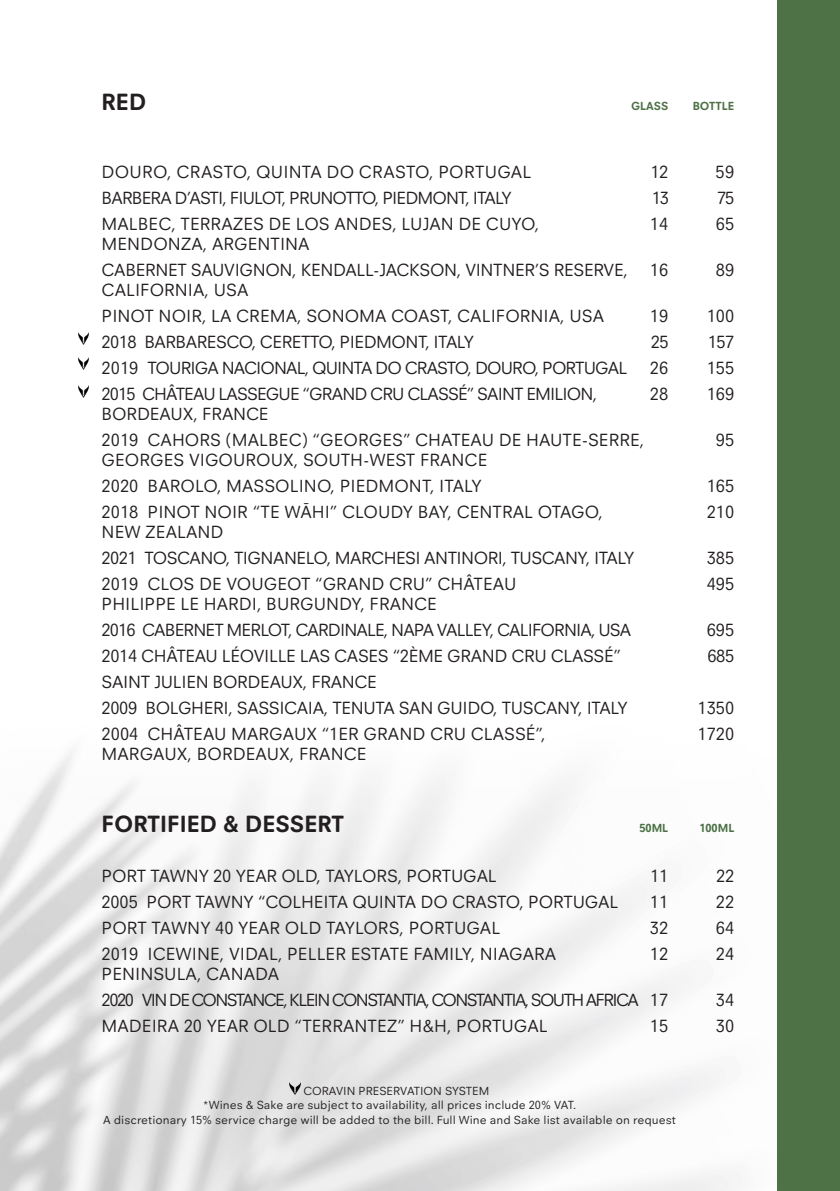
<style>
.page{position:relative;width:840px;height:1191px;background:#fff}
.page>*{position:absolute;margin:0;border:0;box-sizing:border-box;transform-origin:0 0}
.t1{font:700 24px "Neuzeit Office SR Pro";color:#231f20}
.t2{font:18px "Neuzeit Office SR Pro";letter-spacing:-.01em;color:#231f20}
.t3{font:18px "Neuzeit Office SR Pro";letter-spacing:-.05em;color:#231f20}
.t4{font:18px "Neuzeit Office SR Pro";letter-spacing:-.03em;color:#231f20}
.t5{font:18px "Neuzeit Office SR Pro";letter-spacing:-.09em;color:#231f20}
.t6{font:18px "Neuzeit Office SR Pro";letter-spacing:.01em;color:#231f20}
.t7{font:12px "Neuzeit Office SR Pro";color:#231f20}
.t8{font:700 12px "Neuzeit Office SR Pro";color:#4e7145}
.t9{font:700 12px "Neuzeit Office SR Pro";color:#4b7045}
</style>
<div class="page">
<img style="left:0;top:0;width:839px;height:1191px">
<svg style="left:289px;top:1082px;width:11px;height:12px"></svg>
<svg style="left:78px;top:357px;width:11px;height:13px"></svg>
<svg style="left:78px;top:385px;width:11px;height:12px"></svg>
<svg style="left:78px;top:332px;width:11px;height:13px"></svg>
<p class="t1" style="left:102px;top:88px;width:46px">RED</p>
<p class="t8" style="left:630px;top:99px;width:39px">GLASS</p>
<p class="t8" style="left:692px;top:99px;width:43px">BOTTLE</p>
<p class="t6" style="left:102px;top:161px;width:431px">DOURO, CRASTO, QUINTA DO CRASTO, PORTUGAL</p>
<p class="t2" style="left:650px;top:161px;width:19px">12</p>
<p class="t2" style="left:715px;top:161px;width:20px">59</p>
<p class="t3" style="left:102px;top:187px;width:411px">BARBERA D’ASTI, FIULOT, PRUNOTTO, PIEDMONT, ITALY</p>
<p class="t2" style="left:651px;top:187px;width:19px">13</p>
<p class="t2" style="left:716px;top:187px;width:19px">75</p>
<p class="t2" style="left:102px;top:213px;width:439px">MALBEC, TERRAZES DE LOS ANDES, LUJAN DE CUYO,</p>
<p class="t2" style="left:649px;top:213px;width:20px">14</p>
<p class="t2" style="left:715px;top:213px;width:20px">65</p>
<p class="t2" style="left:102px;top:233px;width:209px">MENDONZA, ARGENTINA</p>
<p class="t2" style="left:102px;top:259px;width:567px">CABERNET SAUVIGNON, KENDALL-JACKSON, VINTNER’S RESERVE, 16</p>
<p class="t2" style="left:715px;top:259px;width:20px">89</p>
<p class="t2" style="left:102px;top:279px;width:148px">CALIFORNIA, USA</p>
<p class="t2" style="left:102px;top:305px;width:503px">PINOT NOIR, LA CREMA, SONOMA COAST, CALIFORNIA, USA</p>
<p class="t2" style="left:649px;top:305px;width:20px">19</p>
<p class="t2" style="left:706px;top:305px;width:29px">100</p>
<p class="t4" style="left:102px;top:331px;width:373px">2018 BARBARESCO, CERETTO, PIEDMONT, ITALY</p>
<p class="t2" style="left:650px;top:331px;width:19px">25</p>
<p class="t2" style="left:707px;top:331px;width:28px">157</p>
<p class="t3" style="left:102px;top:357px;width:567px">2019 TOURIGA NACIONAL, QUINTA DO CRASTO, DOURO, PORTUGAL 26</p>
<p class="t2" style="left:706px;top:357px;width:29px">155</p>
<p class="t3" style="left:102px;top:383px;width:497px">2015 CHÂTEAU LASSEGUE “GRAND CRU CLASSÉ” SAINT EMILION,</p>
<p class="t2" style="left:649px;top:383px;width:20px">28</p>
<p class="t2" style="left:706px;top:383px;width:29px">169</p>
<p class="t2" style="left:102px;top:403px;width:168px">BORDEAUX, FRANCE</p>
<p class="t2" style="left:102px;top:429px;width:544px">2019 CAHORS (MALBEC) “GEORGES” CHATEAU DE HAUTE-SERRE,</p>
<p class="t2" style="left:715px;top:429px;width:20px">95</p>
<p class="t2" style="left:102px;top:449px;width:387px">GEORGES VIGOUROUX, SOUTH-WEST FRANCE</p>
<p class="t2" style="left:102px;top:475px;width:381px">2020 BAROLO, MASSOLINO, PIEDMONT, ITALY</p>
<p class="t2" style="left:706px;top:475px;width:29px">165</p>
<p class="t2" style="left:102px;top:501px;width:502px">2018 PINOT NOIR “TE WĀHI” CLOUDY BAY, CENTRAL OTAGO,</p>
<p class="t2" style="left:706px;top:501px;width:29px">210</p>
<p class="t2" style="left:102px;top:521px;width:123px">NEW ZEALAND</p>
<p class="t4" style="left:102px;top:547px;width:534px">2021 TOSCANO, TIGNANELO, MARCHESI ANTINORI, TUSCANY, ITALY</p>
<p class="t2" style="left:706px;top:547px;width:29px">385</p>
<p class="t2" style="left:102px;top:573px;width:416px">2019 CLOS DE VOUGEOT “GRAND CRU” CHÂTEAU</p>
<p class="t2" style="left:706px;top:573px;width:29px">495</p>
<p class="t2" style="left:102px;top:593px;width:337px">PHILIPPE LE HARDI, BURGUNDY, FRANCE</p>
<p class="t3" style="left:102px;top:619px;width:531px">2016 CABERNET MERLOT, CARDINALE, NAPA VALLEY, CALIFORNIA, USA</p>
<p class="t2" style="left:706px;top:619px;width:29px">695</p>
<p class="t2" style="left:102px;top:645px;width:520px">2014 CHÂTEAU LÉOVILLE LAS CASES “2ÈME GRAND CRU CLASSÉ”</p>
<p class="t2" style="left:707px;top:645px;width:28px">685</p>
<p class="t2" style="left:102px;top:671px;width:277px">SAINT JULIEN BORDEAUX, FRANCE</p>
<p class="t2" style="left:102px;top:697px;width:527px">2009 BOLGHERI, SASSICAIA, TENUTA SAN GUIDO, TUSCANY, ITALY</p>
<p class="t2" style="left:697px;top:697px;width:38px">1350</p>
<p class="t2" style="left:102px;top:723px;width:445px">2004 CHÂTEAU MARGAUX “1ER GRAND CRU CLASSÉ”,</p>
<p class="t2" style="left:697px;top:723px;width:38px">1720</p>
<p class="t2" style="left:102px;top:743px;width:266px">MARGAUX, BORDEAUX, FRANCE</p>
<p class="t1" style="left:102px;top:810px;width:244px">FORTIFIED &amp; DESSERT</p>
<p class="t9" style="left:639px;top:821px;width:30px">50ML</p>
<p class="t9" style="left:699px;top:821px;width:36px">100ML</p>
<p class="t2" style="left:102px;top:865px;width:396px">PORT TAWNY 20 YEAR OLD, TAYLORS, PORTUGAL</p>
<p class="t2" style="left:650px;top:865px;width:20px">11</p>
<p class="t2" style="left:715px;top:865px;width:20px">22</p>
<p class="t2" style="left:102px;top:891px;width:518px">2005 PORT TAWNY “COLHEITA QUINTA DO CRASTO, PORTUGAL</p>
<p class="t2" style="left:649px;top:891px;width:20px">11</p>
<p class="t2" style="left:715px;top:891px;width:20px">22</p>
<p class="t2" style="left:102px;top:917px;width:400px">PORT TAWNY 40 YEAR OLD TAYLORS, PORTUGAL</p>
<p class="t2" style="left:649px;top:917px;width:20px">32</p>
<p class="t2" style="left:715px;top:917px;width:20px">64</p>
<p class="t2" style="left:102px;top:943px;width:456px">2019 ICEWINE, VIDAL, PELLER ESTATE FAMILY, NIAGARA</p>
<p class="t2" style="left:649px;top:943px;width:20px">12</p>
<p class="t2" style="left:715px;top:943px;width:20px">24</p>
<p class="t2" style="left:102px;top:963px;width:179px">PENINSULA, CANADA</p>
<p class="t5" style="left:102px;top:989px;width:568px">2020 VIN DE CONSTANCE, KLEIN CONSTANTIA, CONSTANTIA, SOUTH AFRICA 17</p>
<p class="t2" style="left:715px;top:989px;width:20px">34</p>
<p class="t2" style="left:102px;top:1015px;width:447px">MADEIRA 20 YEAR OLD “TERRANTEZ” H&amp;H, PORTUGAL</p>
<p class="t2" style="left:649px;top:1015px;width:20px">15</p>
<p class="t2" style="left:715px;top:1015px;width:20px">30</p>
<p class="t7" style="left:303px;top:1083px;width:187px">CORAVIN PRESERVATION SYSTEM</p>
<p class="t7" style="left:203px;top:1098px;width:375px">*Wines &amp; Sake are subject to availability, all prices include 20% VAT.</p>
<p class="t7" style="left:103px;top:1112px;width:573px">A discretionary 15% service charge will be added to the bill. Full Wine and Sake list available on request</p>
</div>
